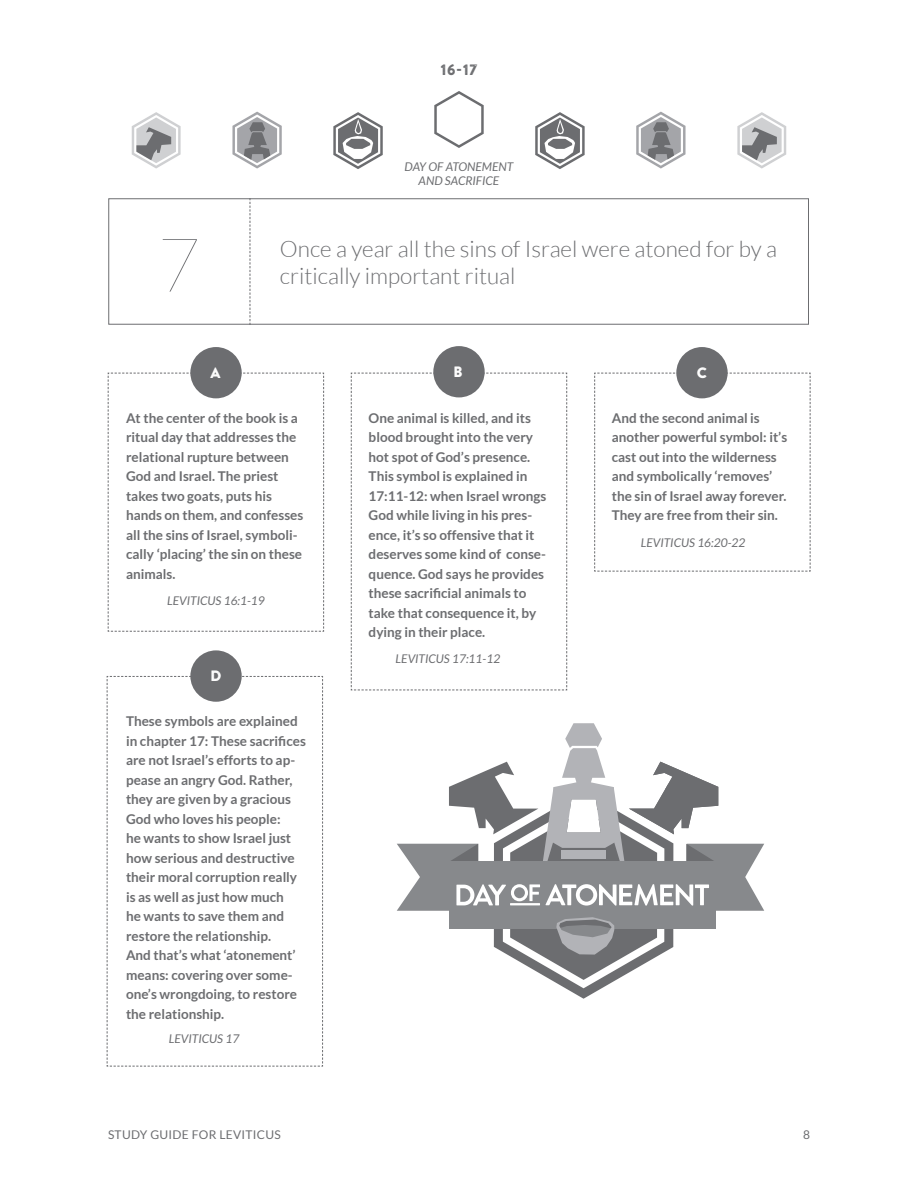
<style>
.page{position:relative;width:918px;height:1188px;background:#fff}
.page>*{position:absolute;margin:0;border:0;box-sizing:border-box;transform-origin:0 0}
.t1{font:100 75px "Lato";color:#6c6d70}
.t2{font:300 22.5px "Lato";color:#6c6d70}
.t3{font:15px "Brandon Printed One";color:#6c6d70}
.t4{font:15px "Brandon Printed One";color:#fff}
.t5{font:700 13.5px/19.5px "Lato";color:#6c6d70}
.t6{font:italic 12px/14.4px "Lato";color:#6c6d70;text-align:center}
.t7{font:12px "Lato";letter-spacing:.025em;color:#6c6d70}
</style>
<div class="page">
<svg style="left:351px;top:372px;width:216px;height:319px"></svg>
<svg style="left:106px;top:676px;width:217px;height:391px"></svg>
<svg style="left:594px;top:372px;width:217px;height:200px"></svg>
<svg style="left:107px;top:372px;width:217px;height:260px"></svg>
<div style="left:108px;top:198px;width:701px;height:127px;border:1px solid #6c6d70"></div>
<svg style="left:250px;top:198px;width:1px;height:127px"></svg>
<div style="left:190px;top:347px;width:52px;height:51px;background:#6c6d70;border-radius:50%"></div>
<div style="left:433px;top:346px;width:52px;height:51px;background:#6c6d70;border-radius:50%"></div>
<div style="left:676px;top:347px;width:52px;height:51px;background:#6c6d70;border-radius:50%"></div>
<svg style="left:535px;top:112px;width:50px;height:57px"></svg>
<svg style="left:333px;top:112px;width:50px;height:57px"></svg>
<svg style="left:232px;top:112px;width:50px;height:57px"></svg>
<svg style="left:636px;top:112px;width:50px;height:57px"></svg>
<svg style="left:132px;top:112px;width:49px;height:57px"></svg>
<svg style="left:737px;top:112px;width:49px;height:57px"></svg>
<svg style="left:434px;top:91px;width:50px;height:57px"></svg>
<div style="left:190px;top:650px;width:52px;height:52px;background:#6c6d70;border-radius:50%"></div>
<svg style="left:397px;top:723px;width:367px;height:276px"></svg>
<hr style="left:510px;top:903px;width:30px;height:2px;background:#fff">
<p class="t3" style="left:440px;top:59px;width:39px">16-17</p>
<h1 class="t1" style="left:157px;top:218px;width:45px">7</h1>
<p class="t6" style="left:405px;top:159px;width:110px">DAY OF ATONEMENT<br>AND SACRIFICE</p>
<h2 class="t2" style="left:280px;top:235px;width:499px">Once a year all the sins of Israel were atoned for by a</h2>
<h2 class="t2" style="left:280px;top:262px;width:237px">critically important ritual</h2>
<p class="t4" style="left:210px;top:362px;width:12px">A</p>
<p class="t4" style="left:453px;top:361px;width:11px">B</p>
<p class="t4" style="left:696px;top:362px;width:12px">C</p>
<p class="t5" style="left:126px;top:408px;width:179px">At the center of the book is a ritual day that addresses the relational rupture between<br>God and Israel. The priest takes two goats, puts his hands on them, and confesses all the sins of Israel, symboli&shy;cally ‘placing’ the sin on these animals.</p>
<p class="t5" style="left:612px;top:408px;width:177px">And the second animal is another powerful symbol: it’s cast out into the wilderness and symbolically ‘removes’ the sin of Israel away forever.<br>They are free from their sin.</p>
<p class="t5" style="left:369px;top:408px;width:179px">One animal is killed, and its blood brought into the very hot spot of God’s presence.<br>This symbol is explained in<br>17:11-12: when Israel wrongs<br>God while living in his pres&shy;ence, it’s so offensive that it deserves some kind of conse&shy;quence. God says he provides these sacrificial animals to take that consequence it, by dying in their place.</p>
<p class="t6" style="left:641px;top:535px;width:106px">LEVITICUS 16:20-22</p>
<p class="t6" style="left:167px;top:593px;width:99px">LEVITICUS 16:1-19</p>
<p class="t4" style="left:210px;top:665px;width:13px">D</p>
<p class="t5" style="left:126px;top:711px;width:181px">These symbols are explained in chapter 17: These sacrifices are not Israel’s efforts to ap&shy;pease an angry God. Rather, they are given by a gracious<br>God who loves his people:<br>he wants to show Israel just how serious and destructive their moral corruption really is as well as just how much<br>he wants to save them and restore the relationship.<br>And that’s what ‘atonement’ means: covering over some&shy;one’s wrongdoing, to restore the relationship.</p>
<p class="t6" style="left:169px;top:1031px;width:72px">LEVITICUS 17</p>
<p class="t6" style="left:396px;top:651px;width:106px">LEVITICUS 17:11-12</p>
<p class="t7" style="left:108px;top:1127px;width:174px">STUDY GUIDE FOR LEVITICUS</p>
<p class="t7" style="left:803px;top:1127px;width:8px">8</p>
</div>
